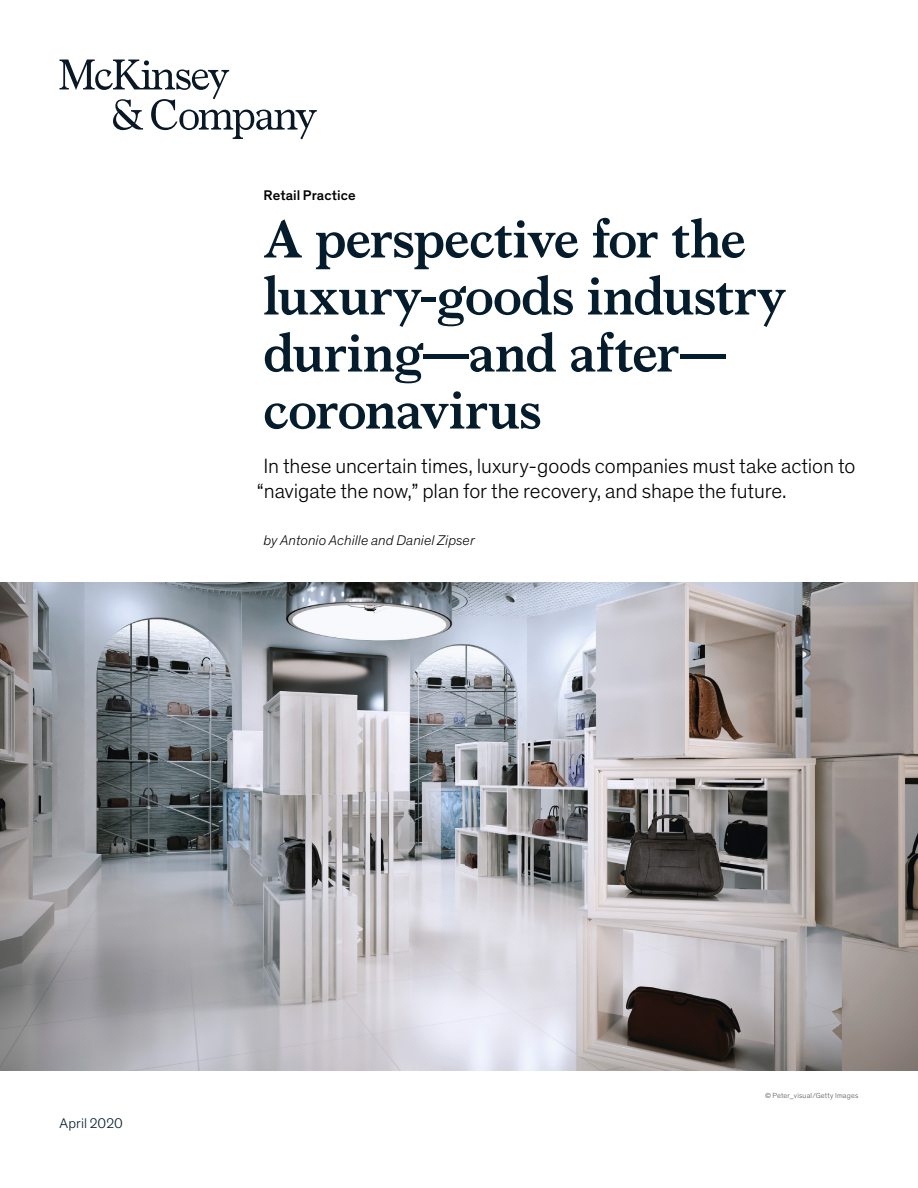
<style>
.page{position:relative;width:918px;height:1188px;background:#fff}
.page>*{position:absolute;margin:0;border:0;box-sizing:border-box;transform-origin:0 0}
.t1{font:700 54px/57px "Bower";letter-spacing:-.005em;color:#051c2c}
.t2{font:300 21px/24.8px "Theinhardt Pan";letter-spacing:-.005em;color:#000}
.t3{font:italic 300 14.25px "Theinhardt Pan";letter-spacing:.005em;color:#000}
.t4{font:500 14.25px "Theinhardt Pan";letter-spacing:.005em;color:#000}
.t5{font:300 14.25px "Theinhardt Pan";letter-spacing:.005em;color:#051c2c}
.t6{font:300 7.5px "Theinhardt Pan";letter-spacing:.02em;color:#575756}
</style>
<div class="page">
<img style="left:0;top:582px;width:918px;height:488px">
<svg style="left:60px;top:60px;width:257px;height:79px"></svg>
<p class="t4" style="left:264px;top:185px;width:94px">Retail Practice</p>
<h1 class="t1" style="left:264px;top:207px;width:524px">A perspective for the luxury-goods industry during—and after— coronavirus</h1>
<p class="t2" style="left:257px;top:453px;width:600px;text-indent:7px">In these uncertain times, luxury-goods companies must take action to “navigate the now,” plan for the recovery, and shape the future.</p>
<p class="t3" style="left:264px;top:530px;width:213px">by Antonio Achille and Daniel Zipser</p>
<p class="t5" style="left:60px;top:1114px;width:65px">April 2020</p>
<p class="t6" style="left:765px;top:1090px;width:95px">© Peter_visual/Getty Images</p>
</div>
